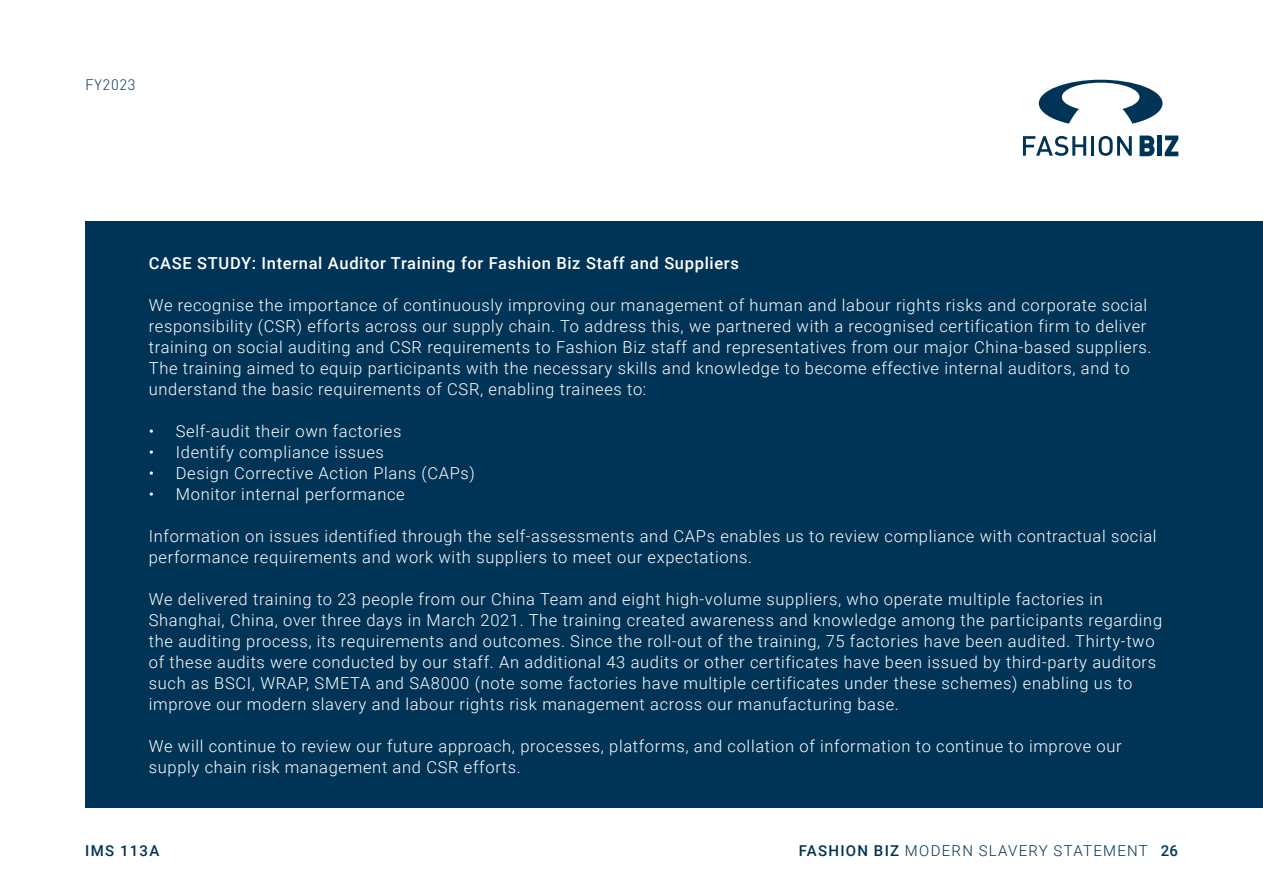
<style>
.page{position:relative;width:1263px;height:893px;background:#fff}
.page>*{position:absolute;margin:0;border:0;box-sizing:border-box;transform-origin:0 0}
.t1{font:300 16.5px/21px "Roboto";letter-spacing:.04em;color:#fff}
.t2{font:500 16.5px "Roboto";letter-spacing:.04em;color:#fff}
.t3{font:300 15px "Roboto";letter-spacing:.085em;color:#003456}
.t4{font:500 15px "Roboto";letter-spacing:.085em;color:#003456}
.t5{font:300 15px "DIN";letter-spacing:.05em;color:#003456}
.s1{font-weight:500}
</style>
<div class="page">
<div style="left:85px;top:221px;width:1178px;height:587px;background:#003456"></div>
<svg style="left:1039px;top:80px;width:123px;height:44px"></svg>
<svg style="left:1139px;top:136px;width:15px;height:20px"></svg>
<hr style="left:1157px;top:136px;width:4px;height:20px;background:#003456">
<svg style="left:1165px;top:136px;width:13px;height:20px"></svg>
<svg style="left:1023px;top:136px;width:63px;height:20px"></svg>
<hr style="left:1091px;top:136px;width:3px;height:20px;background:#003456">
<svg style="left:1098px;top:136px;width:34px;height:20px"></svg>
<p class="t5" style="left:85px;top:76px;width:52px">FY2023</p>
<p class="t2" style="left:149px;top:252px;width:592px">CASE STUDY: Internal Auditor Training for Fashion Biz Staff and Suppliers</p>
<p class="t1" style="left:149px;top:294px;width:1004px">We recognise the importance of continuously improving our management of human and labour rights risks and corporate social responsibility (CSR) efforts across our supply chain. To address this, we partnered with a recognised certification firm to deliver training on social auditing and CSR requirements to Fashion Biz staff and representatives from our major China-based suppliers.<br>The training aimed to equip participants with the necessary skills and knowledge to become effective internal auditors, and to understand the basic requirements of CSR, enabling trainees to:</p>
<p class="t1" style="left:149px;top:420px;width:254px">• Self-audit their own factories</p>
<p class="t1" style="left:149px;top:441px;width:237px">• Identify compliance issues</p>
<p class="t1" style="left:149px;top:462px;width:328px">• Design Corrective Action Plans (CAPs)</p>
<p class="t1" style="left:149px;top:483px;width:257px">• Monitor internal performance</p>
<p class="t1" style="left:149px;top:525px;width:1009px">Information on issues identified through the self-assessments and CAPs enables us to review compliance with contractual social performance requirements and work with suppliers to meet our expectations.</p>
<p class="t1" style="left:149px;top:588px;width:1015px">We delivered training to 23 people from our China Team and eight high-volume suppliers, who operate multiple factories in Shanghai, China, over three days in March 2021. The training created awareness and knowledge among the participants regarding the auditing process, its requirements and outcomes. Since the roll-out of the training, 75 factories have been audited. Thirty-two of these audits were conducted by our staff. An additional 43 audits or other certificates have been issued by third-party auditors such as BSCI, WRAP, SMETA and SA8000 (note some factories have multiple certificates under these schemes) enabling us to improve our modern slavery and labour rights risk management across our manufacturing base.</p>
<p class="t1" style="left:149px;top:735px;width:974px">We will continue to review our future approach, processes, platforms, and collation of information to continue to improve our supply chain risk management and CSR efforts.</p>
<p class="t4" style="left:85px;top:840px;width:76px">IMS 113A</p>
<p class="t3" style="left:799px;top:840px;width:381px"><span class="s1">FASHION BIZ</span> MODERN SLAVERY STATEMENT <span class="s1">26</span></p>
</div>
